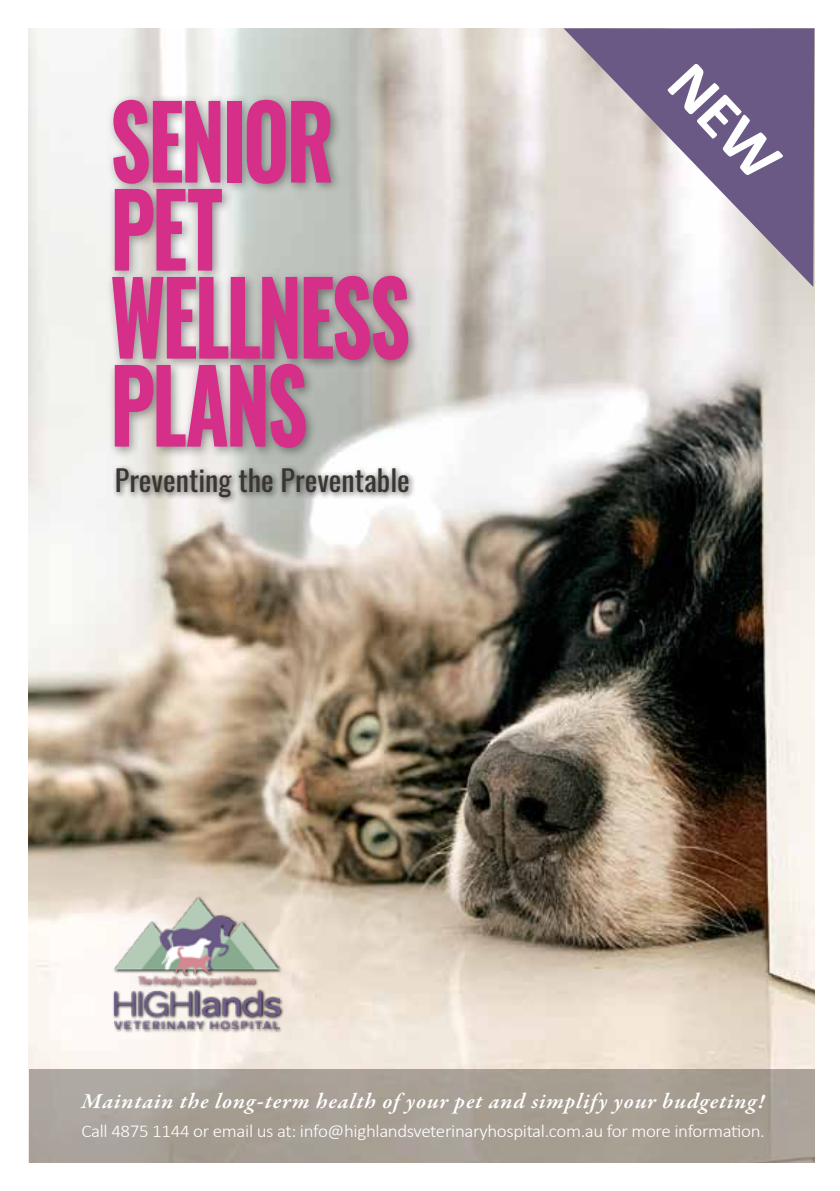
<style>
.page{position:relative;width:840px;height:1191px;background:#fff}
.page>*{position:absolute;margin:0;border:0;box-sizing:border-box;transform-origin:0 0}
.t1{font:700 100.8px/88px "Oswald";letter-spacing:-.04em;color:#d52f89;scale:.79 1}
.t2{font:28.6px "Oswald";color:#393631;scale:1.05 1}
.t3{font:italic 600 21.8px "Garamond Premr Pro";letter-spacing:.04em;color:#fff;scale:1.05 1}
.t4{font:300 18px "Calibri";letter-spacing:-.02em;color:#fff;scale:1.05 1}
</style>
<div class="page">
<img style="left:29px;top:28px;width:785px;height:1041px">
<div style="left:105px;top:94px;width:315px;height:366px;background:#000;opacity:.4"></div>
<div style="left:112px;top:464px;width:304px;height:41px;background:#000;opacity:.6"></div>
<div style="left:29px;top:1069px;width:785px;height:93px;background:#a79f95"></div>
<svg style="left:112px;top:895px;width:171px;height:137px;background:#dfd5cd"></svg>
<img style="left:114px;top:897px;width:165px;height:131px">
<svg style="left:563px;top:28px;width:251px;height:259px;background:#b5abb9"></svg>
<svg style="left:666px;top:63px;width:117px;height:120px;background:#75668e"></svg>
<h1 class="t1" style="left:110px;top:88px;width:381px">SENIOR<br>PET<br>WELLNESS<br>PLANS</h1>
<h2 class="t2" style="left:115px;top:455px;width:282px">Preventing the Preventable</h2>
<p class="t3" style="left:82px;top:1088px;width:651px">Maintain the long-term health of your pet and simplify your budgeting!</p>
<p class="t4" style="left:81px;top:1119px;width:652px">Call 4875 1144 or email us at: info@highlandsveterinaryhospital.com.au for more information.</p>
</div>
